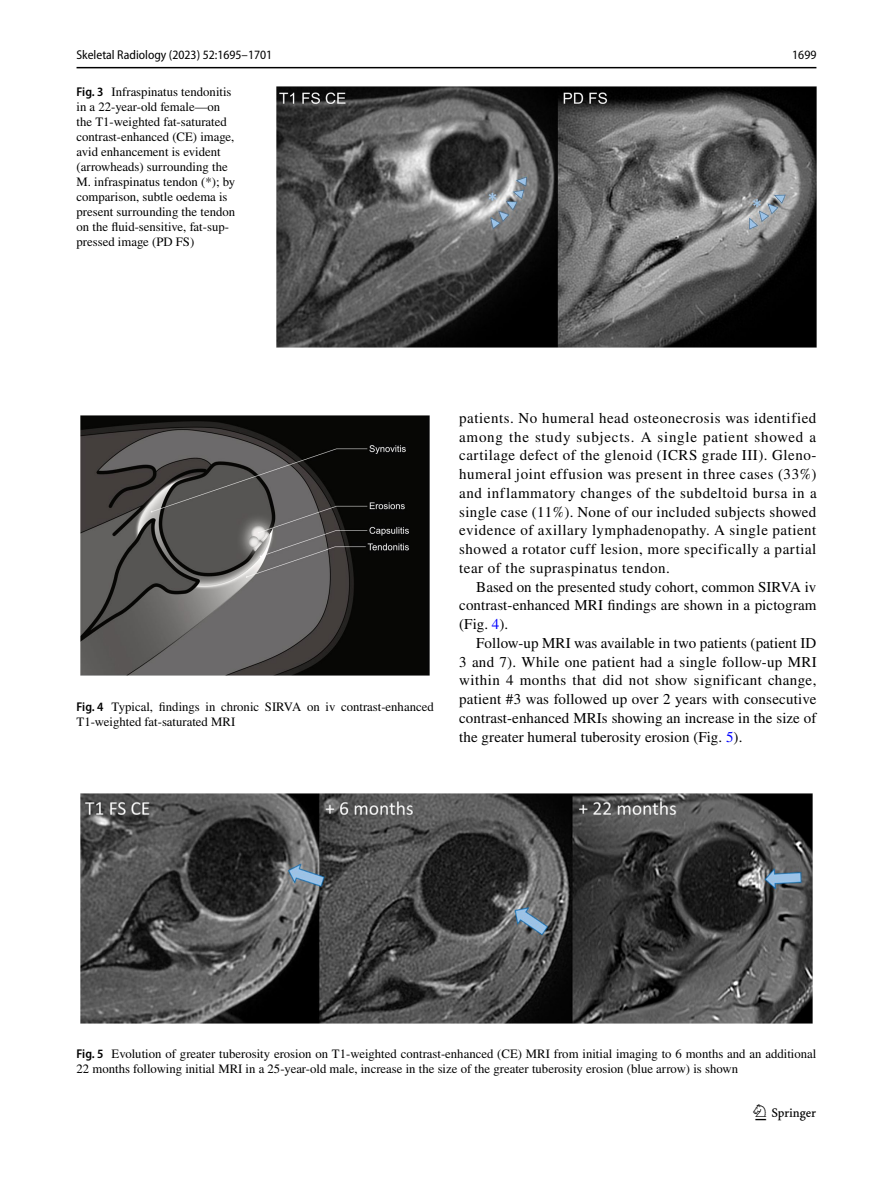
<style>
.page{position:relative;width:893px;height:1187px;background:#fff}
.page>*{position:absolute;margin:0;border:0;box-sizing:border-box;transform-origin:0 0}
.t1{font:22.5px "Springnew Regular 3";color:#000}
.t2{font:15px/18.8px "STIX";letter-spacing:.01em;color:#000;text-align:justify}
.t3{font:12.75px/15px "STIX";color:#000}
.t4{font:semi-condensed 12.75px "Myriad Pro";color:#000}
.s1{font-family:"Myriad Pro";font-weight:600;font-stretch:semi-condensed}
.s2{color:#00f}
</style>
<div class="page">
<hr style="left:77px;top:67px;width:739px;height:1px;background:#000">
<img style="left:276px;top:87px;width:540px;height:260px">
<img style="left:81px;top:415px;width:348px;height:260px">
<img style="left:81px;top:793px;width:731px;height:230px">
<p class="t4" style="left:77px;top:48px;width:197px">Skeletal Radiology (2023) 52:1695–1701</p>
<p class="t4" style="left:792px;top:48px;width:26px">1699</p>
<p class="t3" style="left:77px;top:85px;width:160px"><span class="s1">Fig. 3</span> Infraspinatus tendonitis in a 22-year-old female—on the T1-weighted fat-saturated contrast-enhanced (CE) image, avid enhancement is evident (arrowheads) surrounding the<br>M. infraspinatus tendon (*); by comparison, subtle oedema is present surrounding the tendon on the fluid-sensitive, fat-sup&shy;pressed image (PD FS)</p>
<p class="t3" style="left:77px;top:699px;width:359px"><span class="s1">Fig. 4</span> Typical, findings in chronic SIRVA on iv contrast-enhanced<br>T1-weighted fat-saturated MRI</p>
<p class="t2" style="left:459px;top:409px;width:359px">patients. No humeral head osteonecrosis was identified among the study subjects. A single patient showed a cartilage defect of the glenoid (ICRS grade III). Gleno&shy;humeral joint effusion was present in three cases (33%) and inflammatory changes of the subdeltoid bursa in a single case (11%). None of our included subjects showed evidence of axillary lymphadenopathy. A single patient showed a rotator cuff lesion, more specifically a partial tear of the supraspinatus tendon.</p>
<p class="t2" style="left:459px;top:578px;width:359px;text-indent:17px">Based on the presented study cohort, common SIRVA iv contrast-enhanced MRI findings are shown in a pictogram (Fig. <span class="s2">4</span>).</p>
<p class="t2" style="left:459px;top:634px;width:359px;text-indent:17px">Follow-up MRI was available in two patients (patient ID 3 and 7). While one patient had a single follow-up MRI within 4 months that did not show significant change, patient #3 was followed up over 2 years with consecutive contrast-enhanced MRIs showing an increase in the size of the greater humeral tuberosity erosion (Fig. <span class="s2">5</span>).</p>
<p class="t3" style="left:77px;top:1047px;width:741px"><span class="s1">Fig. 5</span> Evolution of greater tuberosity erosion on T1-weighted contrast-enhanced (CE) MRI from initial imaging to 6 months and an additional<br>22 months following initial MRI in a 25-year-old male, increase in the size of the greater tuberosity erosion (blue arrow) is shown</p>
<h1 class="t1" style="left:755px;top:1104px;width:62px">1 3</h1>
</div>
